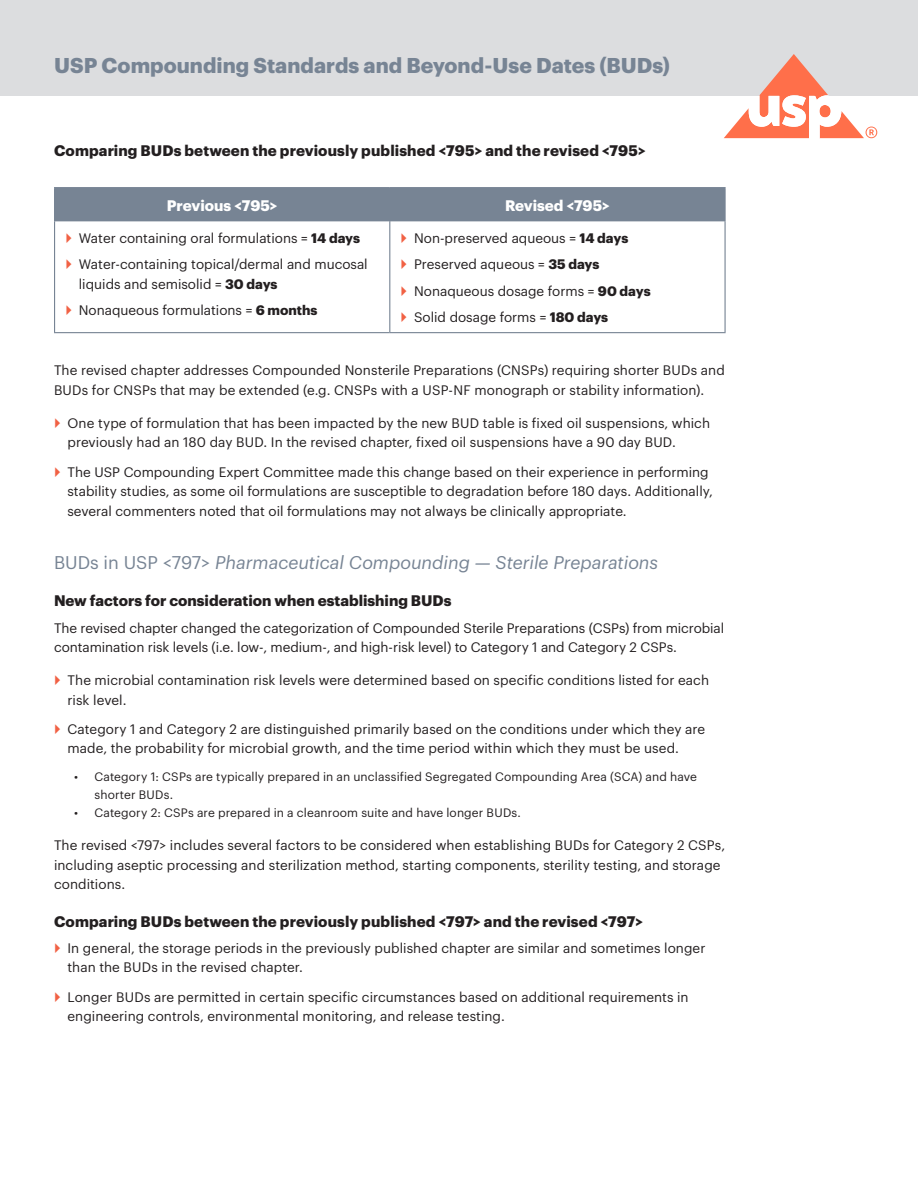
<style>
.page{position:relative;width:918px;height:1188px;background:#fff}
.page>*{position:absolute;margin:0;border:0;box-sizing:border-box;transform-origin:0 0}
.t1{font:700 21px "Graphik";color:#778494}
.t2{font:italic 18px "Graphik";color:#778494}
.t3{font:700 15px "Graphik";letter-spacing:.005em;color:#231f20}
.Body{font:700 15px "Graphik";color:#fff}
.Body-2{font:13.5px/19.5px "Graphik";color:#231f20}
.t4{font:12px/18px "Graphik";letter-spacing:.01em;color:#231f20}
.s1{font-weight:700}
.s2{font-style:normal}
</style>
<div class="page">
<div style="left:0;top:0;width:918px;height:95px;background:#dcdddf"></div>
<svg style="left:724px;top:54px;width:153px;height:84px"></svg>
<div style="left:55px;top:188px;width:669px;height:33px;background:#778494"></div>
<hr style="left:54px;top:187px;width:336px;height:1px;background:#778494">
<hr style="left:54px;top:188px;width:1px;height:33px;background:#778494">
<hr style="left:390px;top:187px;width:336px;height:1px;background:#778494">
<hr style="left:389px;top:188px;width:1px;height:33px;background:#778494">
<hr style="left:724px;top:188px;width:2px;height:33px;background:#778494">
<hr style="left:54px;top:221px;width:1px;height:111px;background:#778494">
<hr style="left:389px;top:221px;width:1px;height:111px;background:#778494">
<hr style="left:724px;top:221px;width:2px;height:111px;background:#778494">
<hr style="left:54px;top:332px;width:336px;height:1px;background:#778494">
<hr style="left:390px;top:332px;width:336px;height:1px;background:#778494">
<p class="t1" style="left:54px;top:50px;width:618px">USP Compounding Standards and Beyond-Use Dates (BUDs)</p>
<h3 class="t3" style="left:54px;top:139px;width:593px">Comparing BUDs between the previously published &lt;795&gt; and the revised &lt;795&gt;</h3>
<p class="Body" style="left:167px;top:194px;width:112px">Previous &lt;795&gt;</p>
<p class="Body" style="left:505px;top:194px;width:106px">Revised &lt;795&gt;</p>
<p class="Body-2" style="left:79px;top:227px;width:283px">Water containing oral formulations = <span class="s1">14 days</span></p>
<p class="Body-2" style="left:79px;top:254px;width:290px">Water-containing topical/dermal and mucosal liquids and semisolid = <span class="s1">30 days</span></p>
<p class="Body-2" style="left:79px;top:299px;width:240px">Nonaqueous formulations = <span class="s1">6 months</span></p>
<p class="Body-2" style="left:414px;top:227px;width:216px">Non-preserved aqueous = <span class="s1">14 days</span></p>
<p class="Body-2" style="left:414px;top:254px;width:187px">Preserved aqueous = <span class="s1">35 days</span></p>
<p class="Body-2" style="left:414px;top:280px;width:238px">Nonaqueous dosage forms = <span class="s1">90 days</span></p>
<p class="Body-2" style="left:414px;top:306px;width:196px">Solid dosage forms = <span class="s1">180 days</span></p>
<p class="Body-2" style="left:54px;top:360px;width:672px">The revised chapter addresses Compounded Nonsterile Preparations (CNSPs) requiring shorter BUDs and<br>BUDs for CNSPs that may be extended (e.g. CNSPs with a USP-NF monograph or stability information).</p>
<p class="Body-2" style="left:68px;top:412px;width:644px">One type of formulation that has been impacted by the new BUD table is fixed oil suspensions, which previously had an 180 day BUD. In the revised chapter, fixed oil suspensions have a 90 day BUD.</p>
<p class="Body-2" style="left:68px;top:461px;width:647px">The USP Compounding Expert Committee made this change based on their experience in performing stability studies, as some oil formulations are susceptible to degradation before 180 days. Additionally, several commenters noted that oil formulations may not always be clinically appropriate.</p>
<h2 class="t2" style="left:54px;top:549px;width:606px"><span class="s2">BUDs in USP &lt;797&gt;</span> Pharmaceutical Compounding — Sterile Preparations</h2>
<h3 class="t3" style="left:54px;top:589px;width:399px">New factors for consideration when establishing BUDs</h3>
<p class="Body-2" style="left:54px;top:617px;width:672px">The revised chapter changed the categorization of Compounded Sterile Preparations (CSPs) from microbial contamination risk levels (i.e. low-, medium-, and high-risk level) to Category 1 and Category 2 CSPs.</p>
<p class="Body-2" style="left:68px;top:669px;width:643px">The microbial contamination risk levels were determined based on specific conditions listed for each risk level.</p>
<p class="Body-2" style="left:68px;top:718px;width:639px">Category 1 and Category 2 are distinguished primarily based on the conditions under which they are made, the probability for microbial growth, and the time period within which they must be used.</p>
<p class="t4" style="left:94px;top:767px;width:604px;text-indent:-20px">• Category 1: CSPs are typically prepared in an unclassified Segregated Compounding Area (SCA) and have shorter BUDs.</p>
<p class="t4" style="left:74px;top:803px;width:448px">• Category 2: CSPs are prepared in a cleanroom suite and have longer BUDs.</p>
<p class="Body-2" style="left:54px;top:834px;width:673px">The revised &lt;797&gt; includes several factors to be considered when establishing BUDs for Category 2 CSPs, including aseptic processing and sterilization method, starting components, sterility testing, and storage conditions.</p>
<h3 class="t3" style="left:54px;top:909px;width:591px">Comparing BUDs between the previously published &lt;797&gt; and the revised &lt;797&gt;</h3>
<p class="Body-2" style="left:68px;top:937px;width:640px">In general, the storage periods in the previously published chapter are similar and sometimes longer than the BUDs in the revised chapter.</p>
<p class="Body-2" style="left:68px;top:986px;width:623px">Longer BUDs are permitted in certain specific circumstances based on additional requirements in engineering controls, environmental monitoring, and release testing.</p>
</div>
